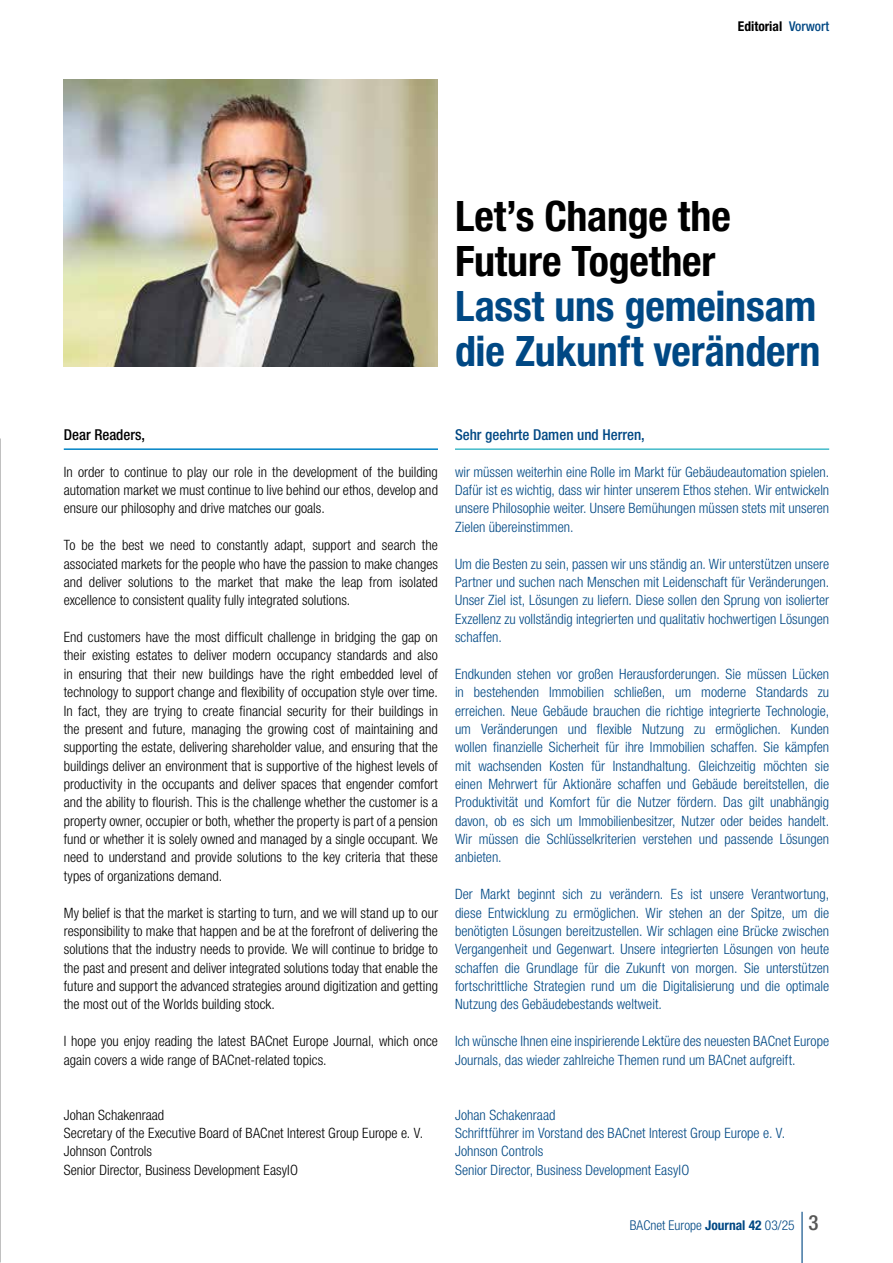
<style>
.page{position:relative;width:893px;height:1263px;background:#fff}
.page>*{position:absolute;margin:0;border:0;box-sizing:border-box;transform-origin:0 0}
.t1{font:700 condensed 42px/45px "Helvetica Neue LT Std";letter-spacing:-.005em;color:#004884}
.t2{font:700 condensed 42px/45px "Helvetica Neue LT Std";letter-spacing:-.005em;color:#000}
.t3{font:500 condensed 15px "Helvetica Neue LT Pro";color:#004884}
.t4{font:500 condensed 15px "Helvetica Neue LT Pro";color:#000}
.t5{font:300 condensed 14.25px/18.3px "Helvetica Neue LT Std";color:#000;text-align:justify}
.t6{font:300 condensed 14.25px/18.3px "Helvetica Neue LT Std";color:#004884;text-align:justify}
.t7{font:300 condensed 13.5px "Helvetica Neue LT Std";color:#004884}
.t8{font:700 condensed 13.5px "Helvetica Neue LT Std";color:#000}
.s1{font-family:"Helvetica Neue LT Pro";font-weight:500;color:#004884}
.s2{font-weight:700}
.s3{font-family:"Helvetica Neue LT Pro";font-weight:500;font-size:21px;color:#575756}
</style>
<div class="page">
<hr style="left:801px;top:1212px;width:2px;height:51px;background:#004884">
<hr style="left:64px;top:448px;width:374px;height:2px;background:#0083c5">
<img style="left:64px;top:80px;width:374px;height:286px">
<hr style="left:455px;top:448px;width:374px;height:2px;background:#42bac9">
<img style="left:0;top:0;width:1px;height:685px">
<p class="t8" style="left:738px;top:18px;width:93px">Editorial <span class="s1">Vorwort</span></p>
<h1 class="t2" style="left:455px;top:193px;width:277px">Let’s Change the<br>Future Together</h1>
<h1 class="t1" style="left:455px;top:283px;width:367px">Lasst uns gemeinsam die Zukunft verändern</h1>
<p class="t4" style="left:64px;top:426px;width:83px">Dear Readers,</p>
<p class="t5" style="left:64px;top:462px;width:376px">In order to continue to play our role in the development of the building automation market we must continue to live behind our ethos, develop and ensure our philosophy and drive matches our goals.</p>
<p class="t5" style="left:64px;top:536px;width:376px">To be the best we need to constantly adapt, support and search the associated markets for the people who have the passion to make changes and deliver solutions to the market that make the leap from isolated excellence to consistent quality fully integrated solutions.</p>
<p class="t5" style="left:64px;top:628px;width:376px">End customers have the most difficult challenge in bridging the gap on their existing estates to deliver modern occupancy standards and also in ensuring that their new buildings have the right embedded level of technology to support change and flexibility of occupation style over time.<br>In fact, they are trying to create financial security for their buildings in the present and future, managing the growing cost of maintaining and supporting the estate, delivering shareholder value, and ensuring that the buildings deliver an environment that is supportive of the highest levels of productivity in the occupants and deliver spaces that engender comfort and the ability to flourish. This is the challenge whether the customer is a property owner, occupier or both, whether the property is part of a pension fund or whether it is solely owned and managed by a single occupant. We need to understand and provide solutions to the key criteria that these types of organizations demand.</p>
<p class="t5" style="left:64px;top:903px;width:376px">My belief is that the market is starting to turn, and we will stand up to our responsibility to make that happen and be at the forefront of delivering the solutions that the industry needs to provide. We will continue to bridge to the past and present and deliver integrated solutions today that enable the future and support the advanced strategies around digitization and getting the most out of the Worlds building stock.</p>
<p class="t5" style="left:64px;top:1032px;width:376px">I hope you enjoy reading the latest BACnet Europe Journal, which once again covers a wide range of BACnet-related topics.</p>
<p class="t5" style="left:64px;top:1105px;width:361px;text-align:left">Johan Schakenraad<br>Secretary of the Executive Board of BACnet Interest Group Europe e. V.<br>Johnson Controls<br>Senior Director, Business Development EasyIO</p>
<p class="t3" style="left:455px;top:426px;width:191px">Sehr geehrte Damen und Herren,</p>
<p class="t6" style="left:455px;top:462px;width:376px">wir müssen weiterhin eine Rolle im Markt für Gebäudeautomation spielen.<br>Dafür ist es wichtig, dass wir hinter unserem Ethos stehen. Wir entwickeln unsere Philosophie weiter. Unsere Bemühungen müssen stets mit unseren Zielen übereinstimmen.</p>
<p class="t6" style="left:455px;top:554px;width:376px">Um die Besten zu sein, passen wir uns ständig an. Wir unterstützen unsere Partner und suchen nach Menschen mit Leidenschaft für Veränderungen.<br>Unser Ziel ist, Lösungen zu liefern. Diese sollen den Sprung von isolierter Exzellenz zu vollständig integrierten und qualitativ hochwertigen Lösungen schaffen.</p>
<p class="t6" style="left:455px;top:664px;width:376px">Endkunden stehen vor großen Herausforderungen. Sie müssen Lücken in bestehenden Immobilien schließen, um moderne Standards zu erreichen. Neue Gebäude brauchen die richtige integrierte Technologie, um Veränderungen und flexible Nutzung zu ermöglichen. Kunden wollen finanzielle Sicherheit für ihre Immobilien schaffen. Sie kämpfen mit wachsenden Kosten für Instandhaltung. Gleichzeitig möchten sie einen Mehrwert für Aktionäre schaffen und Gebäude bereitstellen, die Produktivität und Komfort für die Nutzer fördern. Das gilt unabhängig davon, ob es sich um Immobilienbesitzer, Nutzer oder beides handelt.<br>Wir müssen die Schlüsselkriterien verstehen und passende Lösungen anbieten.</p>
<p class="t6" style="left:455px;top:885px;width:376px">Der Markt beginnt sich zu verändern. Es ist unsere Verantwortung, diese Entwicklung zu ermöglichen. Wir stehen an der Spitze, um die benötigten Lösungen bereitzustellen. Wir schlagen eine Brücke zwischen Vergangenheit und Gegenwart. Unsere integrierten Lösungen von heute schaffen die Grundlage für die Zukunft von morgen. Sie unterstützen fortschrittliche Strategien rund um die Digitalisierung und die optimale Nutzung des Gebäudebestands weltweit.</p>
<p class="t6" style="left:455px;top:1032px;width:376px">Ich wünsche Ihnen eine inspirierende Lektüre des neuesten BACnet Europe<br>Journals, das wieder zahlreiche Themen rund um BACnet aufgreift.</p>
<p class="t6" style="left:455px;top:1105px;width:332px;text-align:left">Johan Schakenraad<br>Schriftführer im Vorstand des BACnet Interest Group Europe e. V.<br>Johnson Controls<br>Senior Director, Business Development EasyIO</p>
<p class="t7" style="left:630px;top:1217px;width:190px">BACnet Europe <span class="s2">Journal 42</span> 03/25 <span class="s3">3</span></p>
</div>
